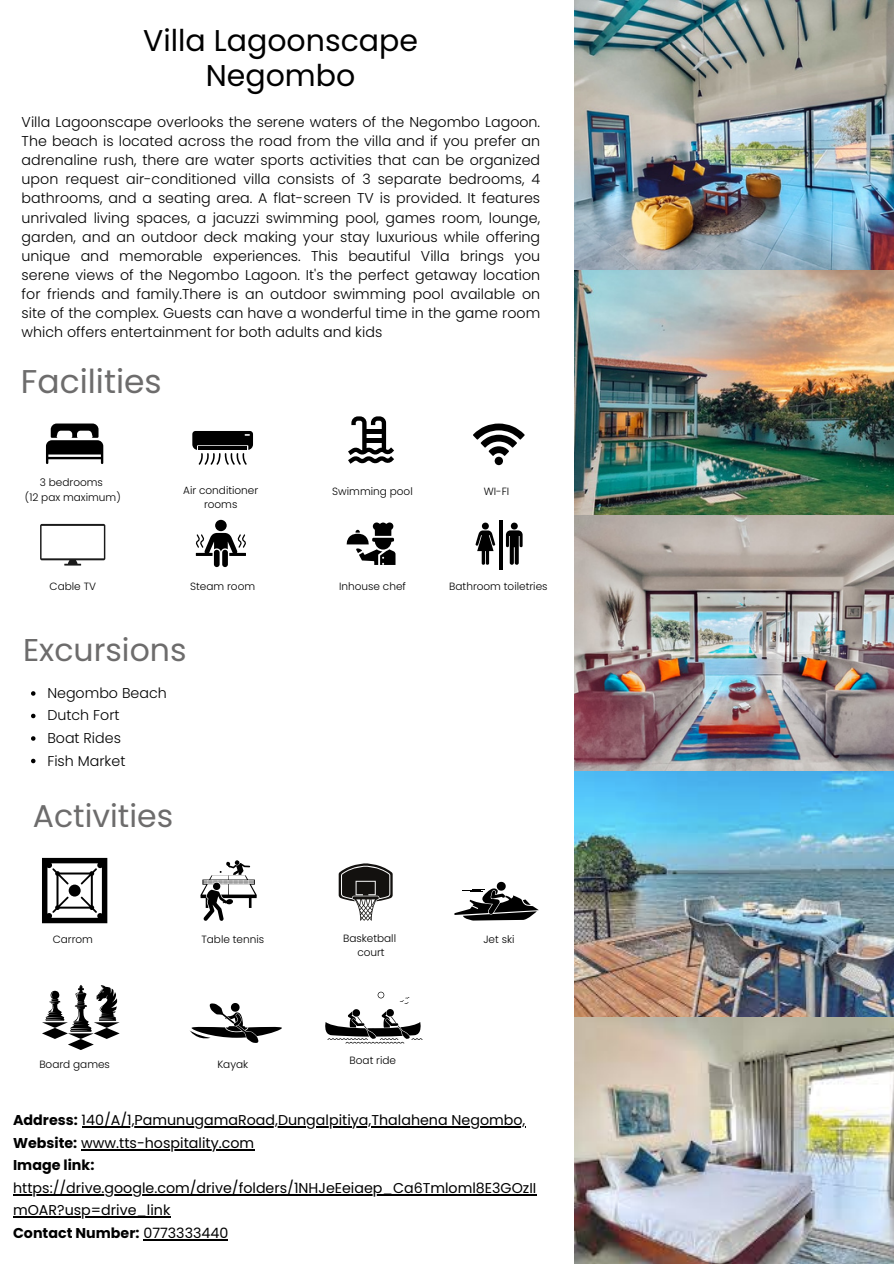
<style>
.page{position:relative;width:894px;height:1264px;background:#fff}
.page>*{position:absolute;margin:0;border:0;box-sizing:border-box;transform-origin:0 0}
.t1{font:32.85px "Poppins";color:#6d6c6c}
.t2{font:31.5px "Poppins";color:#6d6c6c}
.t3{font:30px "Poppins";color:#000}
.t4{font:300 14.25px/19.2px "Poppins";color:#000;text-align:justify}
.t5{font:14.25px/22.5px "Poppins";color:#000}
.t6{font:700 14.25px "Poppins";color:#000}
.t7{font:300 10.5px/14.1px "Poppins";color:#000;text-align:center}
.s1{font-weight:700}
.s2{font-weight:400}
</style>
<div class="page">
<img style="left:574px;top:0;width:319px;height:270px">
<img style="left:574px;top:270px;width:319px;height:245px">
<img style="left:574px;top:515px;width:319px;height:502px">
<img style="left:574px;top:1017px;width:319px;height:246px">
<svg style="left:40px;top:524px;width:65px;height:41px"></svg>
<svg style="left:195px;top:520px;width:51px;height:47px"></svg>
<svg style="left:42px;top:858px;width:65px;height:65px"></svg>
<svg style="left:200px;top:860px;width:57px;height:60px"></svg>
<svg style="left:338px;top:863px;width:54px;height:57px"></svg>
<svg style="left:46px;top:423px;width:57px;height:41px"></svg>
<svg style="left:473px;top:423px;width:51px;height:42px"></svg>
<svg style="left:346px;top:522px;width:49px;height:43px"></svg>
<svg style="left:475px;top:522px;width:20px;height:42px"></svg>
<svg style="left:506px;top:522px;width:16px;height:42px"></svg>
<svg style="left:499px;top:520px;width:3px;height:49px"></svg>
<svg style="left:348px;top:416px;width:46px;height:48px"></svg>
<div style="left:364px;top:429px;width:20px;height:5px;background:#000"></div>
<hr style="left:364px;top:438px;width:20px;height:4px;background:#000">
<svg style="left:192px;top:431px;width:61px;height:34px"></svg>
<svg style="left:454px;top:881px;width:84px;height:39px"></svg>
<svg style="left:189px;top:1003px;width:93px;height:40px"></svg>
<svg style="left:325px;top:991px;width:98px;height:52px"></svg>
<svg style="left:42px;top:985px;width:78px;height:65px"></svg>
<svg style="left:31px;top:691px;width:4px;height:4px"></svg>
<svg style="left:31px;top:713px;width:4px;height:5px"></svg>
<svg style="left:31px;top:736px;width:4px;height:4px"></svg>
<svg style="left:31px;top:758px;width:4px;height:5px"></svg>
<hr style="left:82px;top:1126px;width:443px;height:1px;background:#000">
<hr style="left:81px;top:1149px;width:173px;height:1px;background:#000">
<hr style="left:13px;top:1194px;width:523px;height:1px;background:#000">
<hr style="left:13px;top:1216px;width:157px;height:1px;background:#000">
<hr style="left:143px;top:1239px;width:85px;height:1px;background:#000">
<p class="t3" style="left:143px;top:20px;width:276px">Villa Lagoonscape</p>
<p class="t3" style="left:206px;top:55px;width:151px">Negombo</p>
<p class="t4" style="left:22px;top:112px;width:520px">Villa Lagoonscape overlooks the serene waters of the Negombo Lagoon.<br>The beach is located across the road from the villa and if you prefer an adrenaline rush, there are water sports activities that can be organized upon request air-conditioned villa consists of 3 separate bedrooms, 4 bathrooms, and a seating area. A flat-screen TV is provided. It features unrivaled living spaces, a jacuzzi swimming pool, games room, lounge, garden, and an outdoor deck making your stay luxurious while offering unique and memorable experiences. This beautiful Villa brings you serene views of the Negombo Lagoon. It's the perfect getaway location for friends and family.There is an outdoor swimming pool available on site of the complex. Guests can have a wonderful time in the game room which offers entertainment for both adults and kids</p>
<p class="t1" style="left:21px;top:358px;width:142px">Facilities</p>
<p class="t7" style="left:40px;top:475px;width:65px">3 bedrooms</p>
<p class="t7" style="left:25px;top:490px;width:97px">(12 pax maximum)</p>
<p class="t7" style="left:183px;top:483px;width:77px">Air conditioner rooms</p>
<p class="t7" style="left:332px;top:484px;width:82px">Swimming pool</p>
<p class="t7" style="left:50px;top:579px;width:48px">Cable TV</p>
<p class="t7" style="left:190px;top:579px;width:66px">Steam room</p>
<p class="t7" style="left:339px;top:579px;width:68px">Inhouse chef</p>
<p class="t2" style="left:23px;top:628px;width:165px">Excursions</p>
<p class="t4" style="left:47px;top:683px;width:121px">Negombo Beach</p>
<p class="t4" style="left:47px;top:706px;width:74px">Dutch Fort</p>
<p class="t4" style="left:47px;top:728px;width:75px">Boat Rides</p>
<p class="t4" style="left:47px;top:751px;width:79px">Fish Market</p>
<p class="t2" style="left:33px;top:794px;width:142px">Activities</p>
<p class="t7" style="left:483px;top:484px;width:27px">WI-FI</p>
<p class="t7" style="left:449px;top:579px;width:100px">Bathroom toiletries</p>
<p class="t7" style="left:53px;top:932px;width:42px">Carrom</p>
<p class="t7" style="left:201px;top:932px;width:64px">Table tennis</p>
<p class="t7" style="left:343px;top:931px;width:54px">Basketball</p>
<p class="t7" style="left:357px;top:945px;width:29px">court</p>
<p class="t7" style="left:39px;top:1057px;width:72px">Board games</p>
<p class="t7" style="left:217px;top:1057px;width:32px">Kayak</p>
<p class="t7" style="left:349px;top:1053px;width:48px">Boat ride</p>
<p class="t7" style="left:483px;top:932px;width:33px">Jet ski</p>
<p class="t5" style="left:13px;top:1109px;width:513px"><span class="s1">Address:</span> 140/A/1,PamunugamaRoad,Dungalpitiya,Thalahena Negombo,</p>
<p class="t5" style="left:13px;top:1131px;width:242px"><span class="s1">Website:</span> www.tts-hospitality.com</p>
<p class="t5" style="left:13px;top:1154px;width:524px"><span class="s1">Image link: </span>https://drive.google.com/drive/folders/1NHJeEeiaep_Ca6Tmloml8E3GOzII mOAR?usp=drive_link</p>
<p class="t6" style="left:13px;top:1222px;width:217px">Contact Number: <span class="s2">0773333440</span></p>
</div>
